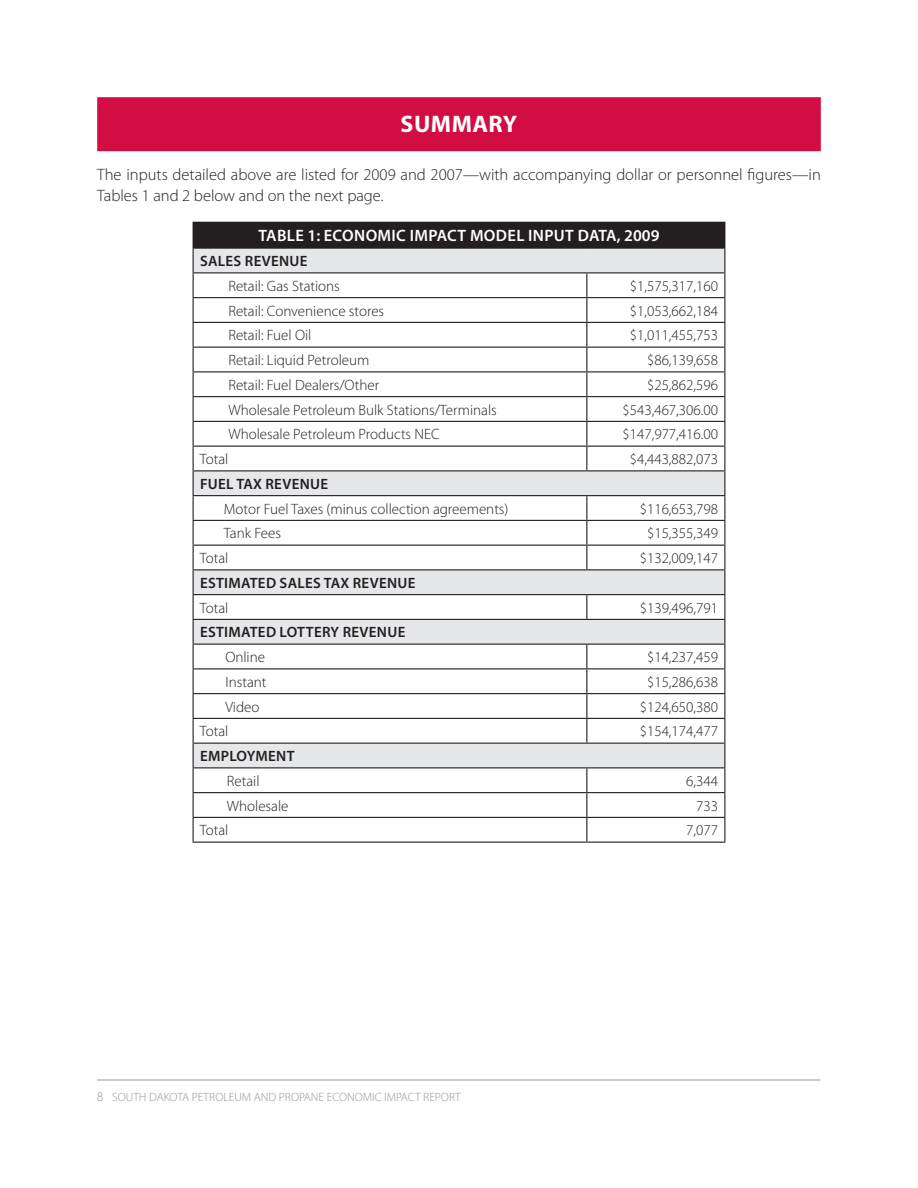
<style>
.page{position:relative;width:918px;height:1188px;background:#fff}
.page>*{position:absolute;margin:0;border:0;box-sizing:border-box;transform-origin:0 0}
.t1{font:700 24px "Myriad Pro";color:#fff}
.t2{font:300 16.5px/21px "Myriad Pro";color:#231f20}
.t3{font:600 16.5px "Myriad Pro";letter-spacing:.02em;color:#fff}
.t4{font:300 15px "Myriad Pro";color:#231f20}
.t5{font:600 15px "Myriad Pro";letter-spacing:.02em;color:#231f20}
.t6{font:300 12px "Myriad Pro";color:#939598}
.s1{font-size:13.5px}
</style>
<div class="page">
<div style="left:97px;top:97px;width:724px;height:54px;background:#d20d44;border:2px solid #d20d44"></div>
<div style="left:193px;top:222px;width:532px;height:26px;background:#231f20"></div>
<svg style="left:194px;top:249px;width:530px;height:518px"></svg>
<hr style="left:193px;top:248px;width:394px;height:1px;background:#231f20">
<hr style="left:587px;top:248px;width:138px;height:1px;background:#231f20">
<hr style="left:193px;top:272px;width:394px;height:1px;background:#231f20">
<hr style="left:587px;top:272px;width:138px;height:1px;background:#231f20">
<hr style="left:193px;top:297px;width:394px;height:1px;background:#231f20">
<hr style="left:587px;top:297px;width:138px;height:1px;background:#231f20">
<hr style="left:193px;top:322px;width:394px;height:1px;background:#231f20">
<hr style="left:587px;top:322px;width:138px;height:1px;background:#231f20">
<hr style="left:193px;top:347px;width:394px;height:1px;background:#231f20">
<hr style="left:587px;top:347px;width:138px;height:1px;background:#231f20">
<hr style="left:193px;top:371px;width:394px;height:1px;background:#231f20">
<hr style="left:587px;top:371px;width:138px;height:1px;background:#231f20">
<hr style="left:193px;top:396px;width:394px;height:1px;background:#231f20">
<hr style="left:587px;top:396px;width:138px;height:1px;background:#231f20">
<hr style="left:193px;top:421px;width:394px;height:1px;background:#231f20">
<hr style="left:587px;top:421px;width:138px;height:1px;background:#231f20">
<hr style="left:193px;top:446px;width:394px;height:1px;background:#231f20">
<hr style="left:587px;top:446px;width:138px;height:1px;background:#231f20">
<svg style="left:586px;top:273px;width:1px;height:197px"></svg>
<hr style="left:193px;top:470px;width:394px;height:1px;background:#231f20">
<hr style="left:587px;top:470px;width:138px;height:1px;background:#231f20">
<hr style="left:193px;top:495px;width:394px;height:1px;background:#231f20">
<hr style="left:587px;top:495px;width:138px;height:1px;background:#231f20">
<hr style="left:193px;top:520px;width:394px;height:1px;background:#231f20">
<hr style="left:587px;top:520px;width:138px;height:1px;background:#231f20">
<hr style="left:193px;top:545px;width:394px;height:1px;background:#231f20">
<hr style="left:587px;top:545px;width:138px;height:1px;background:#231f20">
<svg style="left:586px;top:496px;width:1px;height:73px"></svg>
<hr style="left:193px;top:569px;width:394px;height:1px;background:#231f20">
<hr style="left:587px;top:569px;width:138px;height:1px;background:#231f20">
<hr style="left:193px;top:594px;width:394px;height:1px;background:#231f20">
<hr style="left:587px;top:594px;width:138px;height:1px;background:#231f20">
<svg style="left:586px;top:595px;width:1px;height:24px"></svg>
<hr style="left:193px;top:619px;width:394px;height:1px;background:#231f20">
<hr style="left:587px;top:619px;width:138px;height:1px;background:#231f20">
<hr style="left:193px;top:644px;width:394px;height:1px;background:#231f20">
<hr style="left:587px;top:644px;width:138px;height:1px;background:#231f20">
<hr style="left:193px;top:668px;width:394px;height:1px;background:#231f20">
<hr style="left:587px;top:668px;width:138px;height:1px;background:#231f20">
<hr style="left:193px;top:693px;width:394px;height:1px;background:#231f20">
<hr style="left:587px;top:693px;width:138px;height:1px;background:#231f20">
<hr style="left:193px;top:718px;width:394px;height:1px;background:#231f20">
<hr style="left:587px;top:718px;width:138px;height:1px;background:#231f20">
<svg style="left:586px;top:645px;width:1px;height:98px"></svg>
<hr style="left:193px;top:743px;width:394px;height:1px;background:#231f20">
<hr style="left:587px;top:743px;width:138px;height:1px;background:#231f20">
<hr style="left:193px;top:767px;width:394px;height:1px;background:#231f20">
<hr style="left:587px;top:767px;width:138px;height:1px;background:#231f20">
<hr style="left:193px;top:792px;width:394px;height:1px;background:#231f20">
<hr style="left:587px;top:792px;width:138px;height:1px;background:#231f20">
<hr style="left:193px;top:817px;width:394px;height:1px;background:#231f20">
<svg style="left:193px;top:248px;width:1px;height:594px"></svg>
<hr style="left:587px;top:817px;width:138px;height:1px;background:#231f20">
<svg style="left:586px;top:768px;width:1px;height:74px"></svg>
<svg style="left:724px;top:248px;width:1px;height:594px"></svg>
<hr style="left:193px;top:842px;width:394px;height:1px;background:#231f20">
<hr style="left:587px;top:842px;width:138px;height:1px;background:#231f20">
<hr style="left:97px;top:1079px;width:724px;height:2px;background:#bcbdc0">
<h1 class="t1" style="left:401px;top:108px;width:32px">SUMMAR</h1>
<h1 class="t1" style="left:503px;top:108px;width:16px">Y</h1>
<p class="t2" style="left:97px;top:164px;width:725px">The inputs detailed above are listed for 2009 and 2007—with accompanying dollar or personnel figures—in<br>Tables 1 and 2 below and on the next page.</p>
<p class="t3" style="left:259px;top:225px;width:403px">TABLE 1: ECONOMIC IMPACT MODEL INPUT DATA, 2009</p>
<p class="t5" style="left:200px;top:252px;width:109px">SALES REVENUE</p>
<p class="t4" style="left:228px;top:277px;width:113px">Retail: Gas Stations</p>
<p class="t4" style="left:630px;top:277px;width:90px">$1,575,317,160</p>
<p class="t4" style="left:228px;top:302px;width:157px">Retail: Convenience stores</p>
<p class="t4" style="left:630px;top:302px;width:90px">$1,053,662,184</p>
<p class="t4" style="left:228px;top:326px;width:85px">Retail: Fuel Oil</p>
<p class="t4" style="left:630px;top:326px;width:90px">$1,011,455,753</p>
<p class="t4" style="left:228px;top:351px;width:143px">Retail: Liquid Petroleum</p>
<p class="t4" style="left:647px;top:351px;width:73px">$86,139,658</p>
<p class="t4" style="left:228px;top:376px;width:152px">Retail: Fuel Dealers/Other</p>
<p class="t4" style="left:647px;top:376px;width:73px">$25,862,596</p>
<p class="t4" style="left:228px;top:401px;width:270px">Wholesale Petroleum Bulk Stations/Terminals</p>
<p class="t4" style="left:622px;top:401px;width:97px">$543,467,306.00</p>
<p class="t4" style="left:228px;top:425px;width:213px">Wholesale Petroleum Products NEC</p>
<p class="t4" style="left:622px;top:425px;width:97px">$147,977,416.00</p>
<p class="t4" style="left:200px;top:450px;width:30px">Total</p>
<p class="t4" style="left:630px;top:450px;width:90px">$4,443,882,073</p>
<p class="t5" style="left:200px;top:474px;width:130px">FUEL TAX REVENUE</p>
<p class="t4" style="left:224px;top:500px;width:286px">Motor Fuel Taxes (minus collection agreements)</p>
<p class="t4" style="left:640px;top:500px;width:80px">$116,653,798</p>
<p class="t4" style="left:224px;top:524px;width:59px">Tank Fees</p>
<p class="t4" style="left:647px;top:524px;width:73px">$15,355,349</p>
<p class="t4" style="left:200px;top:549px;width:30px">Total</p>
<p class="t4" style="left:640px;top:549px;width:80px">$132,009,147</p>
<p class="t5" style="left:200px;top:573px;width:217px">ESTIMATED SALES TAX REVENUE</p>
<p class="t4" style="left:200px;top:599px;width:30px">Total</p>
<p class="t4" style="left:640px;top:599px;width:80px">$139,496,791</p>
<p class="t5" style="left:200px;top:623px;width:207px">ESTIMATED LOTTERY REVENUE</p>
<p class="t4" style="left:225px;top:648px;width:41px">Online</p>
<p class="t4" style="left:647px;top:648px;width:73px">$14,237,459</p>
<p class="t4" style="left:225px;top:673px;width:43px">Instant</p>
<p class="t4" style="left:647px;top:673px;width:73px">$15,286,638</p>
<p class="t4" style="left:225px;top:698px;width:36px">Video</p>
<p class="t4" style="left:640px;top:698px;width:80px">$124,650,380</p>
<p class="t4" style="left:200px;top:722px;width:30px">Total</p>
<p class="t4" style="left:640px;top:722px;width:80px">$154,174,477</p>
<p class="t5" style="left:200px;top:747px;width:96px">EMPLOYMENT</p>
<p class="t4" style="left:227px;top:772px;width:34px">Retail</p>
<p class="t4" style="left:686px;top:772px;width:33px">6,344</p>
<p class="t4" style="left:227px;top:797px;width:63px">Wholesale</p>
<p class="t4" style="left:696px;top:797px;width:23px">733</p>
<p class="t4" style="left:200px;top:821px;width:30px">Total</p>
<p class="t4" style="left:686px;top:821px;width:33px">7,077</p>
<p class="t6" style="left:97px;top:1089px;width:366px"><span class="s1">8</span> SOUTH DAKOTA PETROLEUM AND PROPANE ECONOMIC IMPACT REPORT</p>
</div>
